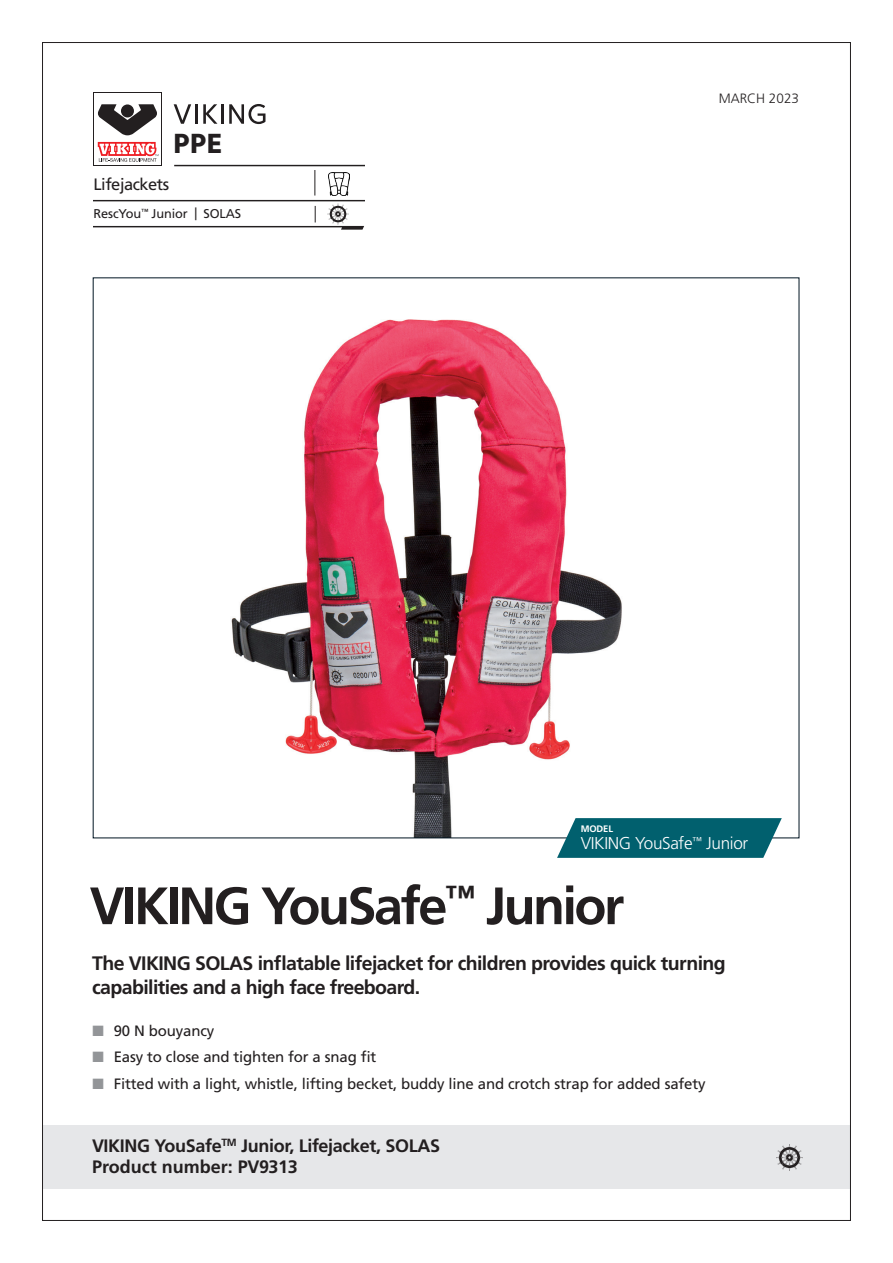
<style>
.page{position:relative;width:893px;height:1263px;background:#fff}
.page>*{position:absolute;margin:0;border:0;box-sizing:border-box;transform-origin:0 0}
.t1{font:700 52.5px "Frutiger";letter-spacing:-.05em;color:#231f20}
.t2{font:800 27.45px "Core Sans C 75";color:#231f20}
.t3{font:700 19.5px/23.4px "Frutiger";letter-spacing:-.03em;color:#231f20}
.t4{font:700 18px/21.6px "Frutiger";letter-spacing:-.02em;color:#231f20}
.t5{font:300 17.1px "Frutiger";letter-spacing:-.02em;color:#fff}
.t6{font:16.5px "Frutiger";letter-spacing:-.03em;color:#231f20}
.t7{font:15px "Frutiger";letter-spacing:-.01em;color:#231f20}
.t8{font:300 13.5px "Frutiger";color:#231f20}
.t9{font:12.75px "Frutiger";letter-spacing:-.01em;color:#231f20}
.t10{font:700 9.45px "Frutiger";letter-spacing:-.01em;color:#fff}
.s1{color:#939598}
</style>
<div class="page">
<div style="left:43px;top:1125px;width:808px;height:63px;background:#e6e7e9"></div>
<img style="left:231px;top:319px;width:391px;height:517px">
<svg style="left:557px;top:818px;width:225px;height:40px;background:#176d7a"></svg>
<svg style="left:94px;top:104px;width:271px;height:126px"></svg>
<img style="left:329px;top:172px;width:20px;height:24px">
<img style="left:325px;top:201px;width:25px;height:25px">
<img style="left:776px;top:1144px;width:27px;height:27px">
<h2 class="t2" style="left:173px;top:126px;width:51px">PPE</h2>
<p class="t6" style="left:94px;top:174px;width:77px">Lifejackets</p>
<p class="t9" style="left:94px;top:206px;width:149px">RescYou<sup>™</sup> Junior | SOLAS</p>
<p class="t8" style="left:719px;top:91px;width:82px">MARCH 2023</p>
<p class="t10" style="left:581px;top:823px;width:34px">MODEL</p>
<p class="t5" style="left:581px;top:834px;width:169px">VIKING YouSafe<sup>™</sup> Junior</p>
<h1 class="t1" style="left:90px;top:875px;width:536px">VIKING YouSafe<sup>™</sup> Junior</h1>
<h3 class="t3" style="left:92px;top:952px;width:635px">The VIKING SOLAS inflatable lifejacket for children provides quick turning capabilities and a high face freeboard.</h3>
<p class="t7" style="left:92px;top:1022px;width:123px"><span class="s1">■</span> 90 N bouyancy</p>
<p class="t7" style="left:92px;top:1048px;width:285px"><span class="s1">■</span> Easy to close and tighten for a snag fit</p>
<p class="t7" style="left:92px;top:1075px;width:615px"><span class="s1">■</span> Fitted with a light, whistle, lifting becket, buddy line and crotch strap for added safety</p>
<p class="t4" style="left:92px;top:1135px;width:350px">VIKING YouSafe<sup>TM</sup> Junior, Lifejacket, SOLAS<br>Product number: PV9313</p>
</div>
